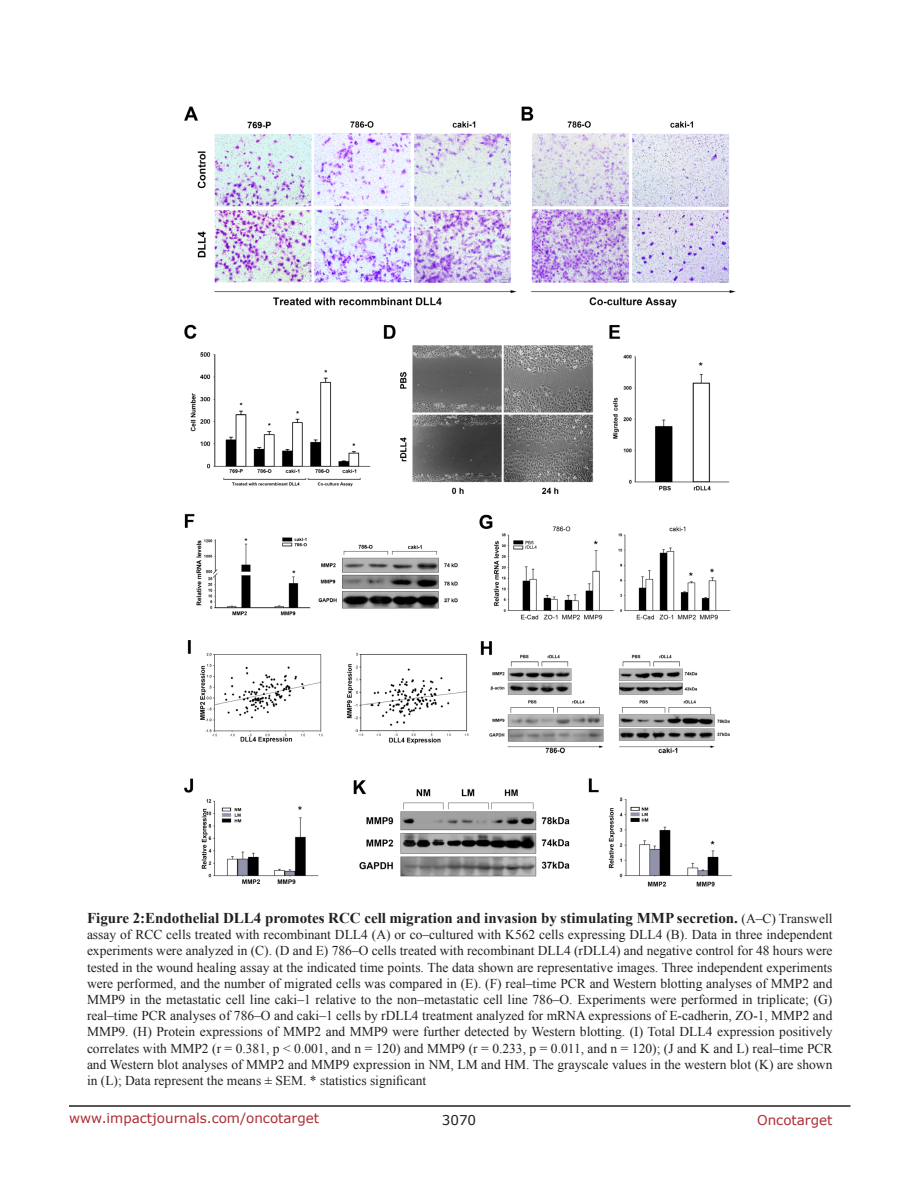
<style>
.page{position:relative;width:918px;height:1188px;background:#fff}
.page>*{position:absolute;margin:0;border:0;box-sizing:border-box;transform-origin:0 0}
.FigureText{font:700 15px "Times New Roman";color:#221f22}
.FigureText-2{font:13.5px/16.2px "Times New Roman";color:#221f22;text-align:justify}
.t1{font:13.5px "Verdana";color:#ac2b31}
.t2{font:13.5px "Verdana";color:#221f22}
.s1{font-weight:400;font-size:13.5px}
</style>
<div class="page">
<hr style="left:69px;top:1105px;width:781px;height:2px;background:#231f20">
<img style="left:184px;top:106px;width:552px;height:781px">
<p class="FigureText" style="left:87px;top:908px;width:747px">Figure 2:Endothelial DLL4 promotes RCC cell migration and invasion by stimulating MMP secretion. <span class="s1">(A–C) Transwell</span></p>
<p class="FigureText-2" style="left:87px;top:926px;width:747px">assay of RCC cells treated with recombinant DLL4 (A) or co–cultured with K562 cells expressing DLL4 (B). Data in three independent experiments were analyzed in (C). (D and E) 786–O cells treated with recombinant DLL4 (rDLL4) and negative control for 48 hours were tested in the wound healing assay at the indicated time points. The data shown are representative images. Three independent experiments were performed, and the number of migrated cells was compared in (E). (F) real–time PCR and Western blotting analyses of MMP2 and MMP9 in the metastatic cell line caki–1 relative to the non–metastatic cell line 786–O. Experiments were performed in triplicate; (G) real–time PCR analyses of 786–O and caki–1 cells by rDLL4 treatment analyzed for mRNA expressions of E-cadherin, ZO-1, MMP2 and MMP9. (H) Protein expressions of MMP2 and MMP9 were further detected by Western blotting. (I) Total DLL4 expression positively correlates with MMP2 (r = 0.381, p &lt; 0.001, and n = 120) and MMP9 (r = 0.233, p = 0.011, and n = 120); (J and K and L) real–time PCR and Western blot analyses of MMP2 and MMP9 expression in NM, LM and HM. The grayscale values in the western blot (K) are shown in (L); Data represent the means ± SEM. * statistics significant</p>
<p class="t1" style="left:69px;top:1109px;width:252px">www.impactjournals.com/oncotarget</p>
<p class="t2" style="left:442px;top:1111px;width:36px">3070</p>
<p class="t1" style="left:757px;top:1111px;width:77px">Oncotarget</p>
</div>
